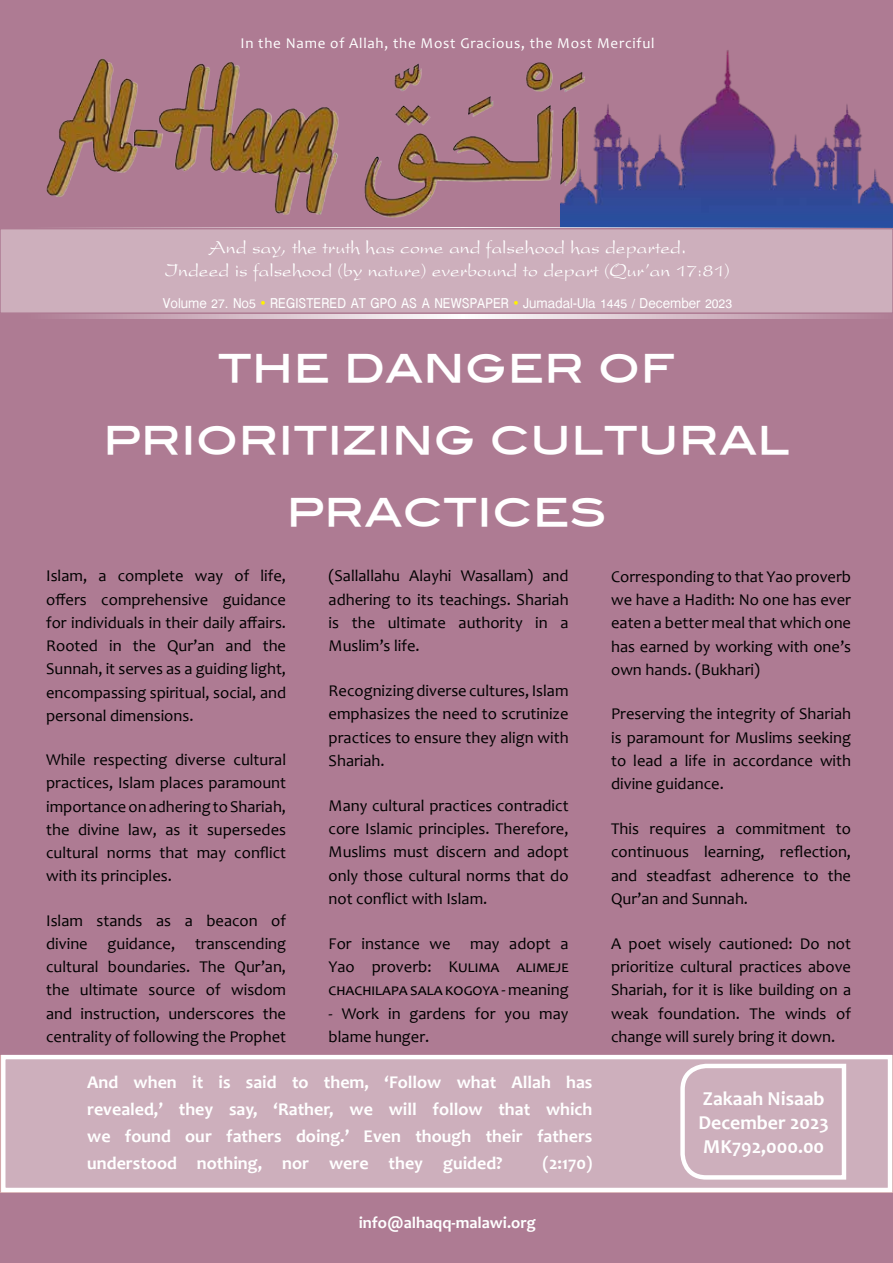
<style>
.page{position:relative;width:893px;height:1263px;background:#ae7b93}
.page>*{position:absolute;margin:0;border:0;box-sizing:border-box;transform-origin:0 0}
.t1{font:45px/72px "Blair Md ITCTT Medium";color:#fff;text-align:center}
.t2{font:700 19.8px/23.9px "Candara";color:#fff}
.t3{font:19.5px/23.4px "President";color:#fff;text-align:center}
.t4{font:700 18px/27px "Candara";color:#fff;text-align:justify}
.t5{font:16.5px/23.4px "Candara";color:#000;text-align:justify}
.t6{font:700 16.5px "Candara";color:#fff}
.t7{font:15px "Inai Mathi";color:#fff}
.t8{font:15px "Candara";letter-spacing:.05em;color:#fff}
.s1{color:#fff200}
</style>
<div class="page">
<img style="left:561px;top:50px;width:332px;height:177px">
<img style="left:46px;top:56px;width:542px;height:164px">
<div style="left:3px;top:1057px;width:887px;height:133px;background:#cdafbc"></div>
<div style="left:1px;top:1055px;width:891px;height:137px;border:4px solid #fff"></div>
<svg style="left:680px;top:1063px;width:167px;height:117px"></svg>
<svg style="left:62px;top:227px;width:831px;height:92px;background:#d2bcca"></svg>
<div style="left:0;top:229px;width:893px;height:84px;background:#cdafbc"></div>
<div style="left:0;top:228px;width:893px;height:86px;border:2px solid #ae7b93"></div>
<p class="t8" style="left:240px;top:34px;width:416px">In the Name of Allah, the Most Gracious, the Most Merciful</p>
<p class="t3" style="left:165px;top:235px;width:566px">And say, the truth has come and falsehood has departed.<br>Indeed is falsehood (by nature) everbound to depart (Qur’an 17:81)</p>
<p class="t7" style="left:163px;top:295px;width:571px">Volume 27. No5 <span class="s1">•</span> REGISTERED AT GPO AS A NEWSPAPER <span class="s1">•</span> Jumadal-Ula 1445 / December 2023</p>
<h1 class="t1" style="left:103px;top:325px;width:688px">THE DANGER OF<br>PRIORITIZING CULTURAL<br>PRACTICES</h1>
<p class="t5" style="left:46px;top:564px;width:241px">Islam, a complete way of life, offers comprehensive guidance for individuals in their daily affairs.<br>Rooted in the Qur’an and the Sunnah, it serves as a guiding light, encompassing spiritual, social, and personal dimensions.</p>
<p class="t5" style="left:46px;top:748px;width:241px">While respecting diverse cultural practices, Islam places paramount importance on adhering to Shariah, the divine law, as it supersedes cultural norms that may conflict with its principles.</p>
<p class="t5" style="left:46px;top:909px;width:241px">Islam stands as a beacon of divine guidance, transcending cultural boundaries. The Qur’an, the ultimate source of wisdom and instruction, underscores the centrality of following the Prophet</p>
<p class="t5" style="left:329px;top:564px;width:241px">(Sallallahu Alayhi Wasallam) and adhering to its teachings. Shariah is the ultimate authority in a Muslim’s life.</p>
<p class="t5" style="left:329px;top:679px;width:241px">Recognizing diverse cultures, Islam emphasizes the need to scrutinize practices to ensure they align with Shariah.</p>
<p class="t5" style="left:329px;top:793px;width:241px">Many cultural practices contradict core Islamic principles. Therefore, Muslims must discern and adopt only those cultural norms that do not conflict with Islam.</p>
<p class="t5" style="left:329px;top:931px;width:241px">For instance we may adopt a Yao proverb: Kulima alimeje chachilapa sala kogoya - meaning</p>
<p class="t5" style="left:329px;top:1001px;width:241px">- Work in gardens for you may blame hunger.</p>
<p class="t4" style="left:87px;top:1068px;width:507px">And when it is said to them, ‘Follow what Allah has revealed,’ they say, ‘Rather, we will follow that which we found our fathers doing.’ Even though their fathers understood nothing, nor were they guided?</p>
<p class="t4" style="left:543px;top:1149px;width:51px">(2:170)</p>
<p class="t6" style="left:359px;top:1212px;width:179px">info@alhaqq-malawi.org</p>
<p class="t5" style="left:611px;top:564px;width:241px">Corresponding to that Yao proverb we have a Hadith: No one has ever eaten a better meal that which one has earned by working with one’s own hands. (Bukhari)</p>
<p class="t5" style="left:611px;top:702px;width:241px">Preserving the integrity of Shariah is paramount for Muslims seeking to lead a life in accordance with divine guidance.</p>
<p class="t5" style="left:611px;top:817px;width:241px">This requires a commitment to continuous learning, reflection, and steadfast adherence to the Qur’an and Sunnah.</p>
<p class="t5" style="left:611px;top:931px;width:241px">A poet wisely cautioned: Do not prioritize cultural practices above Shariah, for it is like building on a weak foundation. The winds of change will surely bring it down.</p>
<p class="t2" style="left:698px;top:1086px;width:132px">Zakaah Nisaab<br>December 2023<br>MK792,000.00</p>
</div>
